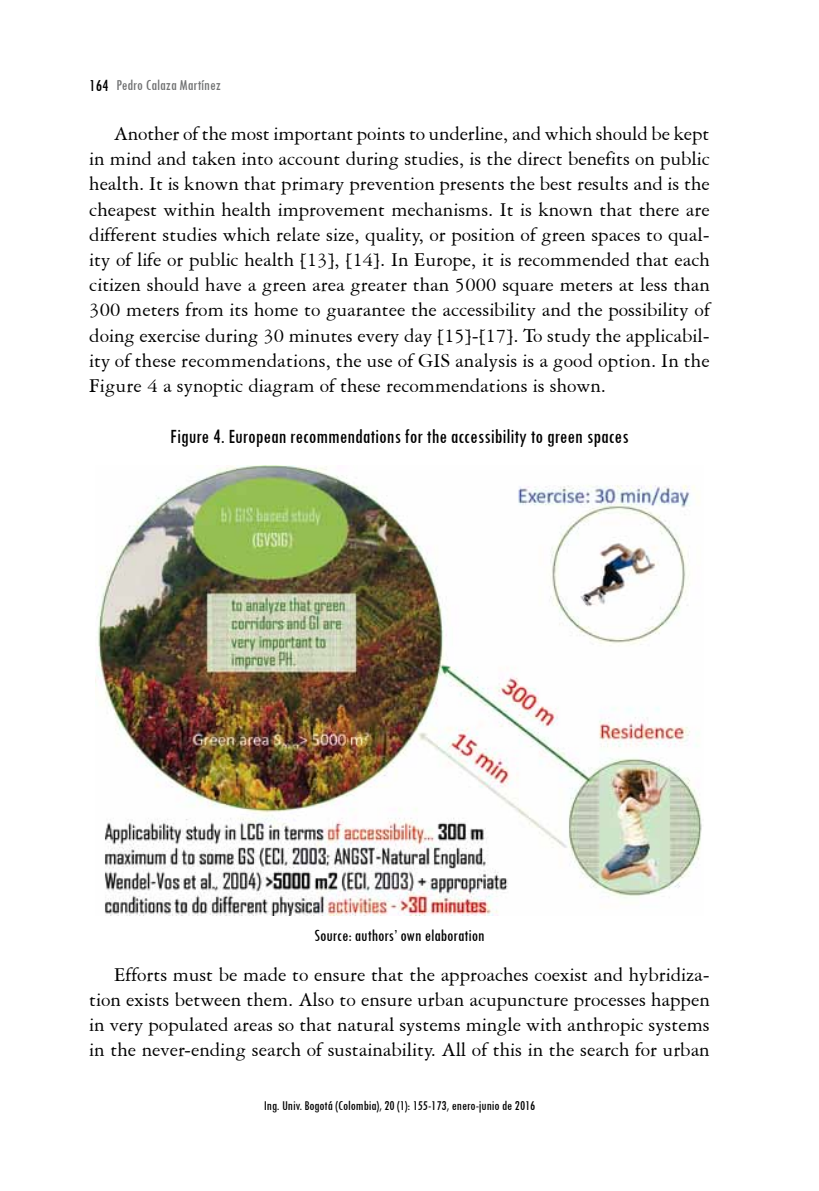
<style>
.page{position:relative;width:819px;height:1191px;background:#fff}
.page>*{position:absolute;margin:0;border:0;box-sizing:border-box;transform-origin:0 0}
.t1{font:21px/25.2px "American Garamond BT";color:#000;text-align:justify}
.t2{font:condensed 21px "Tw Cen";color:#000}
.t3{font:condensed 17.5px "Tw Cen";color:#000}
.t4{font:condensed 15.75px "Tw Cen";color:#707172}
.t5{font:condensed 14px "Tw Cen";color:#000}
</style>
<div class="page">
<img style="left:95px;top:465px;width:607px;height:450px">
<p class="t4" style="left:117px;top:76px;width:106px">Pedro Calaza Martínez</p>
<p class="t1" style="left:89px;top:121px;width:622px;text-indent:25px">Another of the most important points to underline, and which should be kept in mind and taken into account during studies, is the direct benefits on public health. It is known that primary prevention presents the best results and is the cheapest within health improvement mechanisms. It is known that there are different studies which relate size, quality, or position of green spaces to qual&shy;ity of life or public health [13], [14]. In Europe, it is recommended that each citizen should have a green area greater than 5000 square meters at less than 300 meters from its home to guarantee the accessibility and the possibility of doing exercise during 30 minutes every day [15]-[17]. To study the applicabil&shy;ity of these recommendations, the use of GIS analysis is a good option. In the Figure 4 a synoptic diagram of these recommendations is shown.</p>
<p class="t2" style="left:170px;top:423px;width:460px">Figure 4. European recommendations for the accessibility to green spaces</p>
<p class="t3" style="left:89px;top:75px;width:21px">164</p>
<p class="t3" style="left:314px;top:924px;width:171px">Source: authors’ own elaboration</p>
<p class="t1" style="left:89px;top:961px;width:622px;text-indent:25px">Efforts must be made to ensure that the approaches coexist and hybridiza&shy;tion exists between them. Also to ensure urban acupuncture processes happen in very populated areas so that natural systems mingle with anthropic systems in the never-ending search of sustainability. All of this in the search for urban</p>
<p class="t5" style="left:264px;top:1097px;width:273px">Ing. Univ. Bogotá (Colombia), 20 (1): 155-173, enero-junio de 2016</p>
</div>
